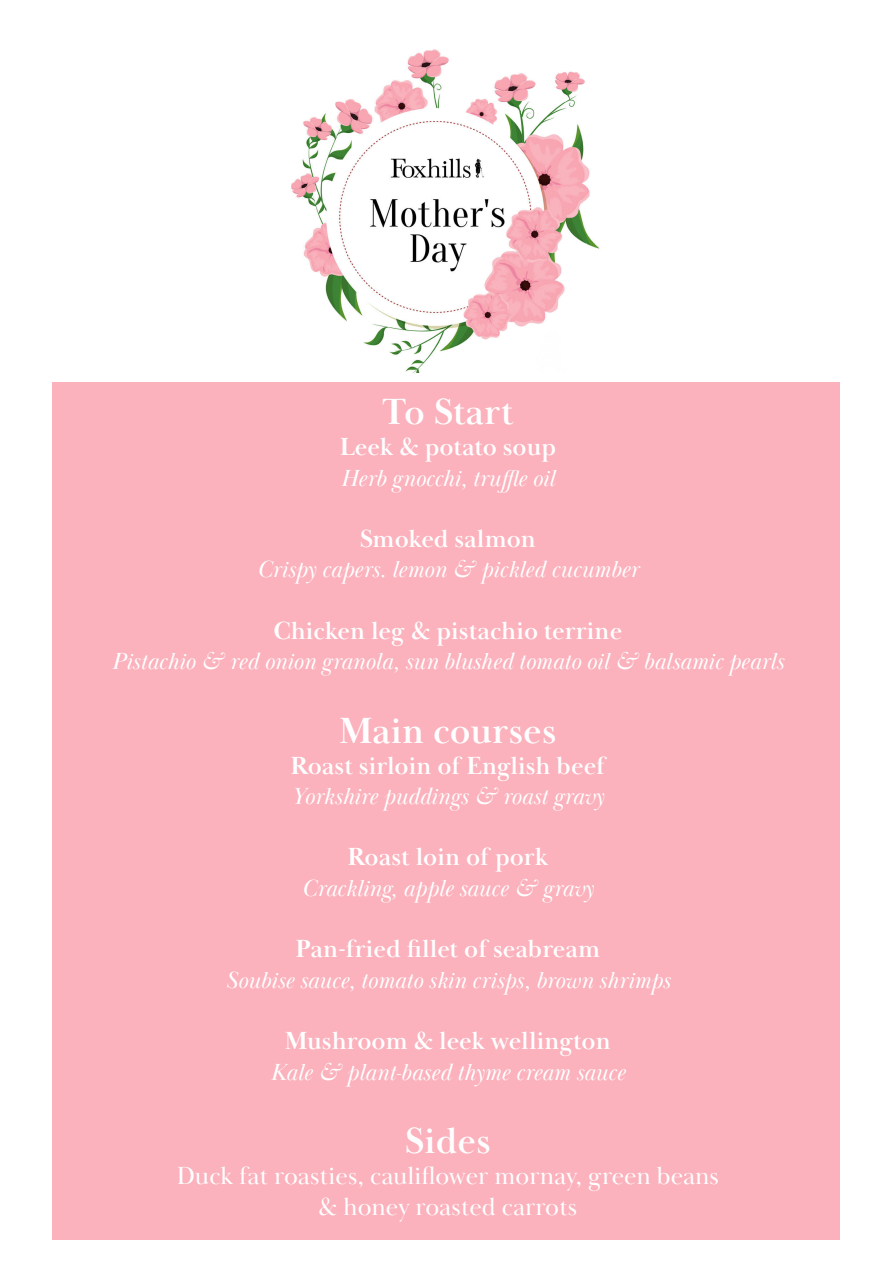
<style>
.page{position:relative;width:893px;height:1263px;background:#fff}
.page>*{position:absolute;margin:0;border:0;box-sizing:border-box;transform-origin:0 0}
.t1{font:700 37.5px "Baskerville Display PT";color:#fff}
.t2{font:700 25.5px "Baskerville Display PT";color:#fff}
.t3{font:25.5px/30.6px "Baskerville Display PT";color:#fff;text-align:center}
.t4{font:italic 24px "Baskerville Display PT";color:#fff}
</style>
<div class="page">
<div style="left:53px;top:383px;width:787px;height:857px;background:#fbb2bd"></div>
<img style="left:291px;top:49px;width:309px;height:323px">
<p class="t1" style="left:382px;top:390px;width:133px">To Start</p>
<p class="t2" style="left:340px;top:431px;width:218px">Leek &amp; potato soup</p>
<p class="t4" style="left:341px;top:464px;width:215px">Herb gnocchi, truffle oil</p>
<p class="t2" style="left:360px;top:523px;width:178px">Smoked salmon</p>
<p class="t4" style="left:257px;top:556px;width:382px">Crispy capers. lemon &amp; pickled cucumber</p>
<p class="t2" style="left:273px;top:615px;width:350px">Chicken leg &amp; pistachio terrine</p>
<p class="t4" style="left:112px;top:648px;width:674px">Pistachio &amp; red onion granola, sun blushed tomato oil &amp; balsamic pearls</p>
<p class="t1" style="left:339px;top:708px;width:219px">Main courses</p>
<p class="t2" style="left:291px;top:750px;width:316px">Roast sirloin of English beef</p>
<p class="t4" style="left:292px;top:783px;width:314px">Yorkshire puddings &amp; roast gravy</p>
<p class="t2" style="left:347px;top:842px;width:202px">Roast loin of pork</p>
<p class="t4" style="left:302px;top:874px;width:293px">Crackling, apple sauce &amp; gravy</p>
<p class="t2" style="left:295px;top:934px;width:306px">Pan-fried fillet of seabream</p>
<p class="t4" style="left:225px;top:966px;width:446px">Soubise sauce, tomato skin crisps, brown shrimps</p>
<p class="t2" style="left:285px;top:1025px;width:327px">Mushroom &amp; leek wellington</p>
<p class="t4" style="left:271px;top:1058px;width:356px">Kale &amp; plant-based thyme cream sauce</p>
<p class="t1" style="left:405px;top:1119px;width:87px">Sides</p>
<p class="t3" style="left:177px;top:1161px;width:543px">Duck fat roasties, cauliflower mornay, green beans &amp; honey roasted carrots</p>
</div>
